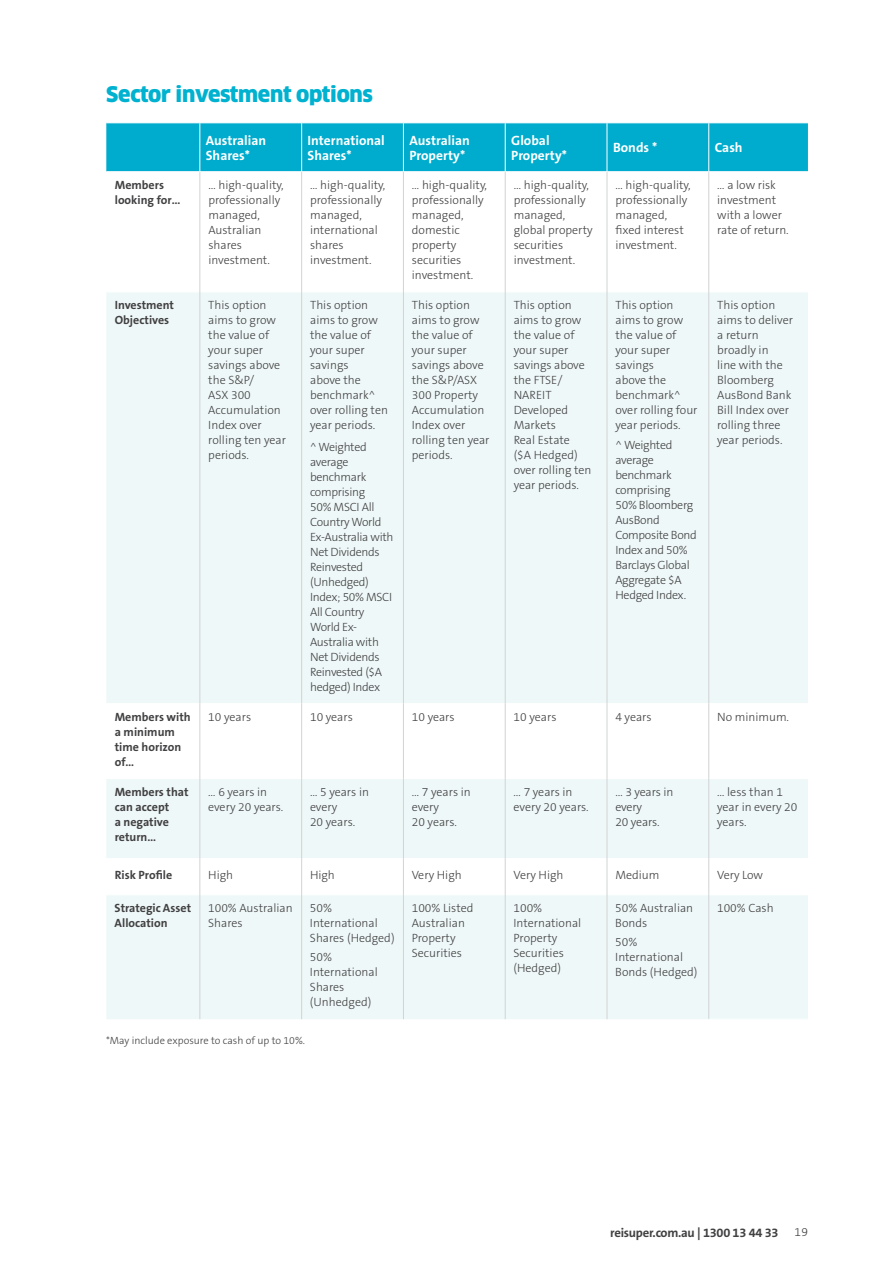
<style>
.page{position:relative;width:893px;height:1263px;background:#fff}
.page>*{position:absolute;margin:0;border:0;box-sizing:border-box;transform-origin:0 0}
.t1{font:900 21px "Clan OT";letter-spacing:-.015em;color:#00b1d0}
.t2{font:700 13.5px/15px "The Sans B W7";color:#fff}
.t3{font:700 12.75px "The Sans B W7";letter-spacing:-.02em;color:#414042}
.t4{font:300 12px/15px "The Sans B W3";color:#414042}
.t5{font:300 12px/15px "The Sans B W3";letter-spacing:-.025em;color:#414042}
.t6{font:700 12px/15px "The Sans B W7";color:#414042}
.t7{font:300 10.5px "The Sans B W3";color:#414042}
</style>
<div class="page">
<div style="left:106px;top:123px;width:702px;height:48px;background:#00accd"></div>
<svg style="left:106px;top:292px;width:702px;height:566px;fill:#eff8f8"></svg>
<div style="left:106px;top:895px;width:602px;height:124px;background:#eff8f8"></div>
<div style="left:709px;top:895px;width:99px;height:124px;background:#eff8f8"></div>
<hr style="left:607px;top:703px;width:101px;height:1px;background:#fff">
<hr style="left:709px;top:703px;width:99px;height:1px;background:#fff">
<hr style="left:106px;top:703px;width:93px;height:1px;background:#fff">
<hr style="left:106px;top:778px;width:93px;height:1px;background:#fff">
<hr style="left:200px;top:703px;width:101px;height:1px;background:#fff">
<hr style="left:200px;top:778px;width:101px;height:1px;background:#fff">
<hr style="left:302px;top:703px;width:101px;height:1px;background:#fff">
<hr style="left:302px;top:778px;width:101px;height:1px;background:#fff">
<hr style="left:404px;top:703px;width:101px;height:1px;background:#fff">
<hr style="left:404px;top:778px;width:101px;height:1px;background:#fff">
<hr style="left:506px;top:703px;width:101px;height:1px;background:#fff">
<hr style="left:506px;top:778px;width:101px;height:1px;background:#fff">
<hr style="left:607px;top:778px;width:101px;height:1px;background:#fff">
<hr style="left:709px;top:778px;width:99px;height:1px;background:#fff">
<hr style="left:199px;top:172px;width:1px;height:120px;background:#d1d3d4">
<hr style="left:301px;top:172px;width:1px;height:120px;background:#d1d3d4">
<hr style="left:403px;top:172px;width:1px;height:120px;background:#d1d3d4">
<hr style="left:505px;top:172px;width:1px;height:120px;background:#d1d3d4">
<hr style="left:607px;top:172px;width:1px;height:120px;background:#d1d3d4">
<hr style="left:708px;top:172px;width:1px;height:120px;background:#d1d3d4">
<hr style="left:199px;top:292px;width:1px;height:411px;background:#d1d3d4">
<hr style="left:301px;top:292px;width:1px;height:411px;background:#d1d3d4">
<hr style="left:403px;top:292px;width:1px;height:411px;background:#d1d3d4">
<hr style="left:505px;top:292px;width:1px;height:411px;background:#d1d3d4">
<hr style="left:607px;top:292px;width:1px;height:411px;background:#d1d3d4">
<hr style="left:708px;top:292px;width:1px;height:411px;background:#d1d3d4">
<hr style="left:199px;top:703px;width:1px;height:76px;background:#d1d3d4">
<hr style="left:301px;top:703px;width:1px;height:76px;background:#d1d3d4">
<hr style="left:403px;top:703px;width:1px;height:76px;background:#d1d3d4">
<hr style="left:505px;top:703px;width:1px;height:76px;background:#d1d3d4">
<hr style="left:607px;top:703px;width:1px;height:76px;background:#d1d3d4">
<hr style="left:708px;top:703px;width:1px;height:76px;background:#d1d3d4">
<hr style="left:199px;top:779px;width:1px;height:79px;background:#d1d3d4">
<hr style="left:301px;top:779px;width:1px;height:79px;background:#d1d3d4">
<hr style="left:403px;top:779px;width:1px;height:79px;background:#d1d3d4">
<hr style="left:505px;top:779px;width:1px;height:79px;background:#d1d3d4">
<hr style="left:607px;top:779px;width:1px;height:79px;background:#d1d3d4">
<hr style="left:708px;top:779px;width:1px;height:79px;background:#d1d3d4">
<hr style="left:199px;top:858px;width:1px;height:37px;background:#d1d3d4">
<hr style="left:301px;top:858px;width:1px;height:37px;background:#d1d3d4">
<hr style="left:403px;top:858px;width:1px;height:37px;background:#d1d3d4">
<hr style="left:505px;top:858px;width:1px;height:37px;background:#d1d3d4">
<hr style="left:607px;top:858px;width:1px;height:37px;background:#d1d3d4">
<hr style="left:708px;top:858px;width:1px;height:37px;background:#d1d3d4">
<hr style="left:199px;top:895px;width:1px;height:124px;background:#d1d3d4">
<hr style="left:301px;top:895px;width:1px;height:124px;background:#d1d3d4">
<hr style="left:403px;top:895px;width:1px;height:124px;background:#d1d3d4">
<hr style="left:505px;top:895px;width:1px;height:124px;background:#d1d3d4">
<hr style="left:607px;top:895px;width:1px;height:124px;background:#d1d3d4">
<hr style="left:708px;top:895px;width:1px;height:124px;background:#d1d3d4">
<hr style="left:199px;top:123px;width:1px;height:48px;background:#fff">
<hr style="left:301px;top:123px;width:1px;height:48px;background:#fff">
<hr style="left:403px;top:123px;width:1px;height:48px;background:#fff">
<hr style="left:505px;top:123px;width:1px;height:48px;background:#fff">
<hr style="left:607px;top:123px;width:1px;height:48px;background:#fff">
<hr style="left:708px;top:123px;width:1px;height:48px;background:#fff">
<h1 class="t1" style="left:106px;top:81px;width:268px">Sector investment options</h1>
<p class="t2" style="left:206px;top:133px;width:62px">Australian<br>Shares*</p>
<p class="t2" style="left:308px;top:133px;width:79px">International<br>Shares*</p>
<p class="t2" style="left:409px;top:133px;width:62px">Australian<br>Property*</p>
<p class="t2" style="left:511px;top:133px;width:57px">Global<br>Property*</p>
<p class="t2" style="left:613px;top:140px;width:46px">Bonds *</p>
<p class="t2" style="left:715px;top:140px;width:29px">Cash</p>
<p class="t6" style="left:115px;top:178px;width:67px">Members looking for...</p>
<p class="t4" style="left:208px;top:178px;width:77px">… high-quality, professionally managed,<br>Australian shares investment.</p>
<p class="t4" style="left:310px;top:178px;width:77px">… high-quality, professionally managed, international shares investment.</p>
<p class="t4" style="left:412px;top:178px;width:77px">… high-quality, professionally managed, domestic property securities investment.</p>
<p class="t4" style="left:514px;top:178px;width:81px">… high-quality, professionally managed, global property securities investment.</p>
<p class="t4" style="left:615px;top:178px;width:77px">… high-quality, professionally managed, fixed interest investment.</p>
<p class="t4" style="left:717px;top:178px;width:73px">... a low risk investment with a lower rate of return.</p>
<p class="t6" style="left:115px;top:298px;width:61px">Investment<br>Objectives</p>
<p class="t4" style="left:208px;top:298px;width:79px">This option aims to grow the value of your super savings above the S&amp;P/<br>ASX 300<br>Accumulation<br>Index over rolling ten year periods.</p>
<p class="t4" style="left:310px;top:298px;width:79px">This option aims to grow the value of your super savings<br>above the benchmark^ over rolling ten year periods.</p>
<p class="t4" style="left:412px;top:298px;width:79px">This option aims to grow the value of your super savings above the S&amp;P/ASX<br>300 Property<br>Accumulation<br>Index over rolling ten year periods.</p>
<p class="t4" style="left:514px;top:298px;width:79px">This option aims to grow the value of your super savings above the FTSE/<br>NAREIT<br>Developed<br>Markets<br>Real Estate<br>($A Hedged) over rolling ten year periods.</p>
<p class="t4" style="left:615px;top:298px;width:84px">This option aims to grow the value of your super savings<br>above the benchmark^ over rolling four year periods.</p>
<p class="t4" style="left:717px;top:298px;width:77px">This option aims to deliver a return broadly in<br>line with the<br>Bloomberg<br>AusBond Bank<br>Bill Index over rolling three year periods.</p>
<p class="t5" style="left:615px;top:437px;width:83px">^ Weighted average benchmark comprising<br>50% Bloomberg<br>AusBond<br>Composite Bond<br>Index and 50%<br>Barclays Global<br>Aggregate $A<br>Hedged Index.</p>
<p class="t5" style="left:310px;top:439px;width:85px">^ Weighted average benchmark comprising<br>50% MSCI All<br>Country World<br>Ex-Australia with<br>Net Dividends<br>Reinvested (Unhedged)<br>Index; 50% MSCI<br>All Country<br>World Ex-<br>Australia with<br>Net Dividends<br>Reinvested ($A hedged) Index</p>
<p class="t6" style="left:115px;top:709px;width:77px">Members with a minimum time horizon of…</p>
<p class="t4" style="left:208px;top:709px;width:44px">10 years</p>
<p class="t4" style="left:310px;top:709px;width:44px">10 years</p>
<p class="t4" style="left:412px;top:709px;width:44px">10 years</p>
<p class="t4" style="left:514px;top:709px;width:44px">10 years</p>
<p class="t4" style="left:615px;top:709px;width:38px">4 years</p>
<p class="t4" style="left:717px;top:709px;width:73px">No minimum.</p>
<p class="t6" style="left:115px;top:784px;width:75px">Members that can accept<br>a negative return…</p>
<p class="t4" style="left:208px;top:784px;width:77px">… 6 years in every 20 years.</p>
<p class="t4" style="left:310px;top:784px;width:61px">… 5 years in every<br>20 years.</p>
<p class="t4" style="left:412px;top:784px;width:61px">… 7 years in every<br>20 years.</p>
<p class="t4" style="left:514px;top:784px;width:77px">… 7 years in every 20 years.</p>
<p class="t4" style="left:615px;top:784px;width:59px">… 3 years in every<br>20 years.</p>
<p class="t4" style="left:717px;top:784px;width:82px">... less than 1 year in every 20 years.</p>
<p class="t6" style="left:115px;top:867px;width:59px">Risk Profile</p>
<p class="t4" style="left:208px;top:867px;width:26px">High</p>
<p class="t4" style="left:310px;top:867px;width:26px">High</p>
<p class="t4" style="left:412px;top:867px;width:51px">Very High</p>
<p class="t4" style="left:514px;top:867px;width:51px">Very High</p>
<p class="t4" style="left:615px;top:867px;width:46px">Medium</p>
<p class="t4" style="left:717px;top:867px;width:47px">Very Low</p>
<p class="t6" style="left:115px;top:901px;width:78px">Strategic Asset<br>Allocation</p>
<p class="t4" style="left:208px;top:901px;width:86px">100% Australian<br>Shares</p>
<p class="t4" style="left:310px;top:901px;width:86px">50%<br>International<br>Shares (Hedged)</p>
<p class="t4" style="left:310px;top:950px;width:69px">50%<br>International<br>Shares (Unhedged)</p>
<p class="t4" style="left:412px;top:901px;width:63px">100% Listed<br>Australian<br>Property<br>Securities</p>
<p class="t4" style="left:513px;top:901px;width:69px">100%<br>International<br>Property<br>Securities (Hedged)</p>
<p class="t4" style="left:615px;top:901px;width:79px">50% Australian<br>Bonds</p>
<p class="t4" style="left:717px;top:901px;width:58px">100% Cash</p>
<p class="t4" style="left:615px;top:935px;width:84px">50%<br>International<br>Bonds (Hedged)</p>
<p class="t7" style="left:106px;top:1033px;width:200px">*May include exposure to cash of up to 10%.</p>
<p class="t3" style="left:610px;top:1224px;width:170px">reisuper.com.au | 1300 13 44 33</p>
<p class="t4" style="left:795px;top:1224px;width:15px">19</p>
</div>
